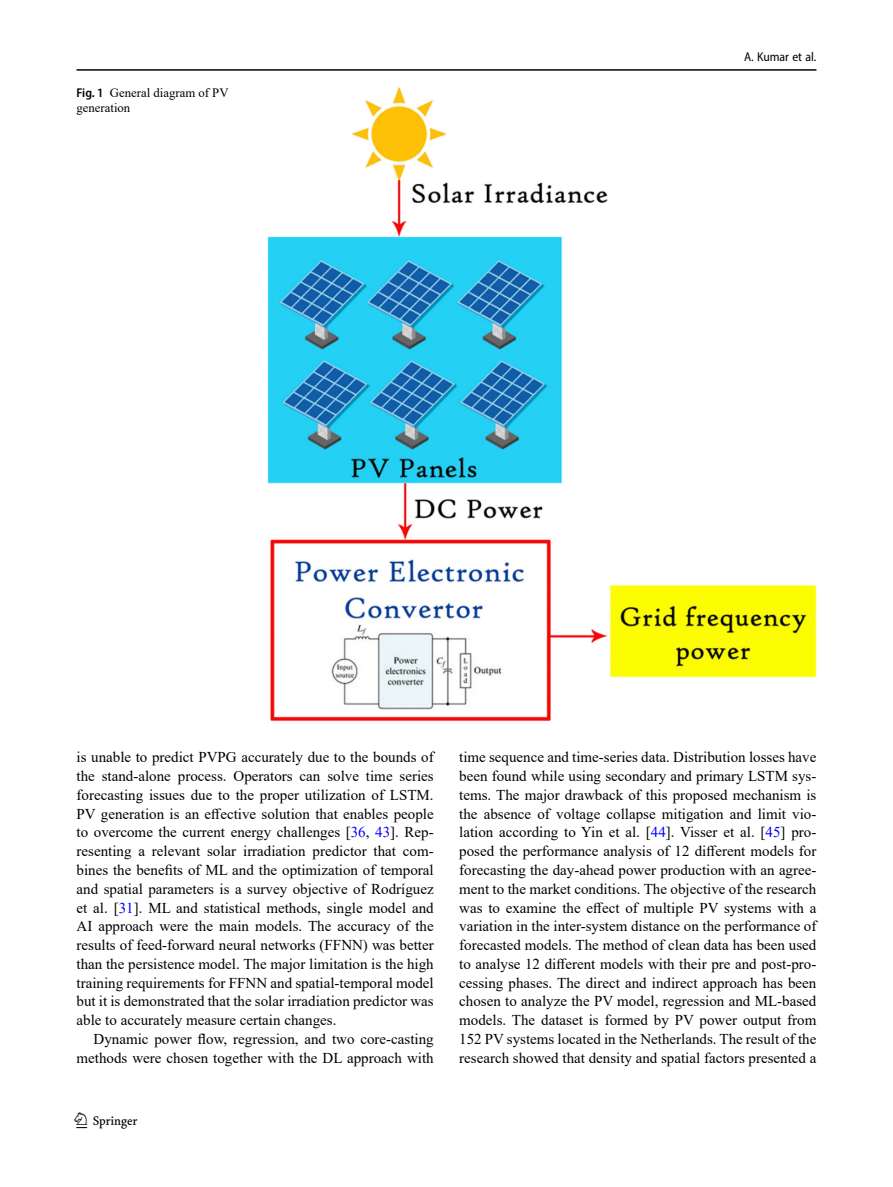
<style>
.page{position:relative;width:893px;height:1187px;background:#fff}
.page>*{position:absolute;margin:0;border:0;box-sizing:border-box;transform-origin:0 0}
.t1{font:22.5px "Springnew";color:#000}
.Body_Text_Indent{font:15px/18.8px "Times New Roman";color:#000;text-align:justify}
.Figure_Caption_Side{font:12.75px/15px "Times New Roman";color:#000}
.t2{font:semi-condensed 12.75px "Myriad Pro";color:#000}
.s1{font-family:"Myriad Pro";font-weight:600;font-stretch:semi-condensed}
.s2{color:#00f}
</style>
<div class="page">
<hr style="left:77px;top:69px;width:739px;height:2px;background:#000">
<img style="left:268px;top:87px;width:548px;height:634px">
<p class="Figure_Caption_Side" style="left:77px;top:84px;width:154px"><span class="s1">Fig. 1</span> General diagram of PV generation</p>
<p class="t2" style="left:744px;top:49px;width:74px">A. Kumar et al.</p>
<p class="Body_Text_Indent" style="left:77px;top:747px;width:359px">is unable to predict PVPG accurately due to the bounds of the stand-alone process. Operators can solve time series forecasting issues due to the proper utilization of LSTM.<br>PV generation is an effective solution that enables people to overcome the current energy challenges [<span class="s2">36</span>, <span class="s2">43</span>]. Rep&shy;resenting a relevant solar irradiation predictor that com&shy;bines the benefits of ML and the optimization of temporal and spatial parameters is a survey objective of Rodríguez et al. [<span class="s2">31</span>]. ML and statistical methods, single model and AI approach were the main models. The accuracy of the results of feed-forward neural networks (FFNN) was better than the persistence model. The major limitation is the high training requirements for FFNN and spatial-temporal model but it is demonstrated that the solar irradiation predictor was able to accurately measure certain changes.</p>
<p class="Body_Text_Indent" style="left:77px;top:1028px;width:359px;text-align:right">Dynamic power flow, regression, and two core-casting methods were chosen together with the DL approach with</p>
<h1 class="t1" style="left:77px;top:1107px;width:63px">1 3</h1>
<p class="Body_Text_Indent" style="left:459px;top:747px;width:359px">time sequence and time-series data. Distribution losses have been found while using secondary and primary LSTM sys&shy;tems. The major drawback of this proposed mechanism is the absence of voltage collapse mitigation and limit vio&shy;lation according to Yin et al. [<span class="s2">44</span>]. Visser et al. [<span class="s2">45</span>] pro&shy;posed the performance analysis of 12 different models for forecasting the day-ahead power production with an agree&shy;ment to the market conditions. The objective of the research was to examine the effect of multiple PV systems with a variation in the inter-system distance on the performance of forecasted models. The method of clean data has been used to analyse 12 different models with their pre and post-pro&shy;cessing phases. The direct and indirect approach has been chosen to analyze the PV model, regression and ML-based models. The dataset is formed by PV power output from 152 PV systems located in the Netherlands. The result of the research showed that density and spatial factors presented a</p>
</div>
